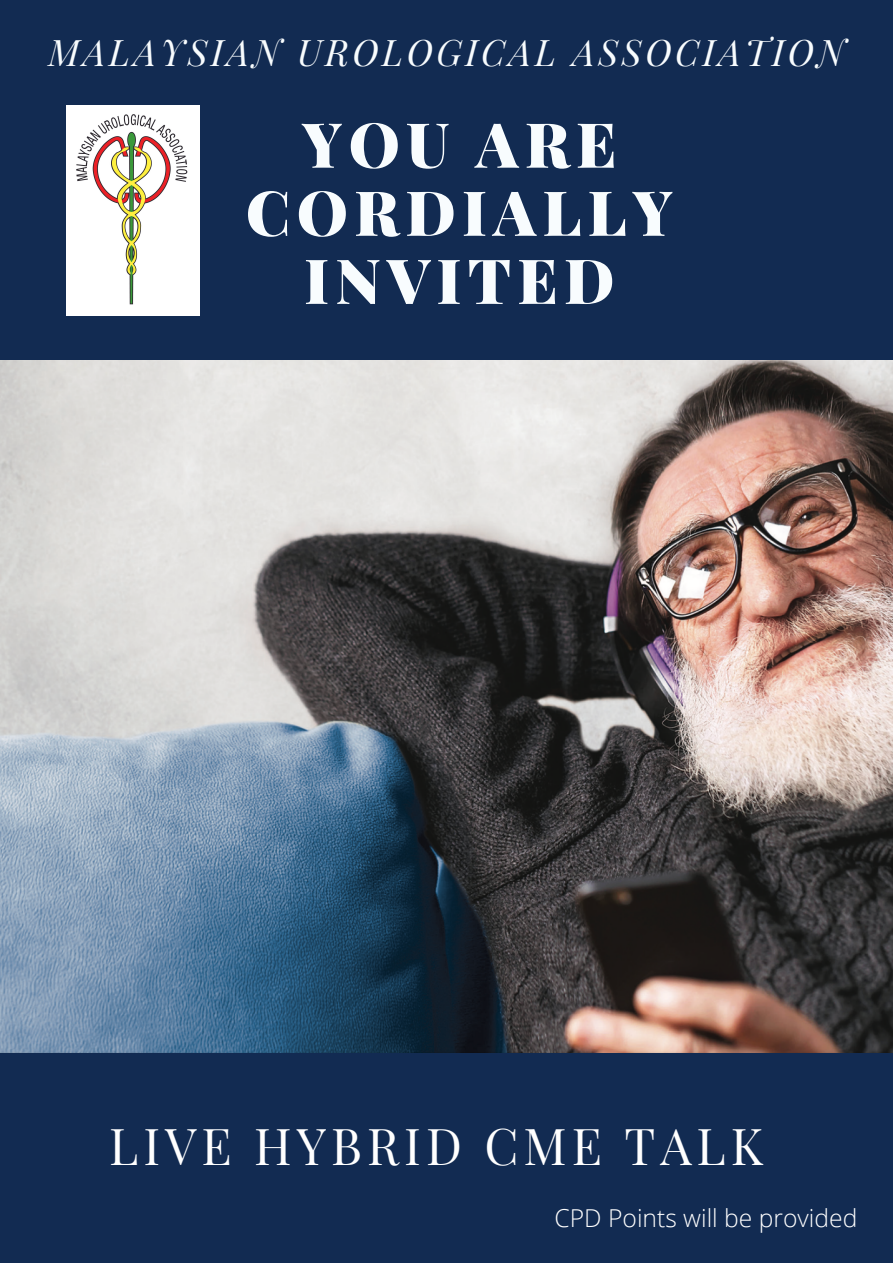
<style>
.page{position:relative;width:893px;height:1263px;background:#122b52}
.page>*{position:absolute;margin:0;border:0;box-sizing:border-box;transform-origin:0 0}
.t1{font:900 62.18px/68.1px "Playfair Display";letter-spacing:.1em;color:#f8fcfe;text-align:center}
.t2{font:49.72px "Playfair Display";letter-spacing:.1em;color:#fff}
.t3{font:italic 35.85px "Playfair Display";letter-spacing:.1em;color:#f8fcfe}
.t4{font:300 24.67px "Open Sans";color:#fff}
</style>
<div class="page">
<img style="left:0;top:360px;width:893px;height:693px">
<img style="left:67px;top:105px;width:133px;height:211px">
<p class="t3" style="left:48px;top:27px;width:798px">MALAYSIAN UROLOGICAL ASSOCIATION</p>
<p class="t1" style="left:246px;top:108px;width:429px">YOU ARE<br>CORDIALLY<br>INVITED</p>
<p class="t2" style="left:109px;top:1111px;width:656px">LIVE HYBRID CME TALK</p>
<p class="t4" style="left:554px;top:1201px;width:304px">CPD Points will be provided</p>
</div>
